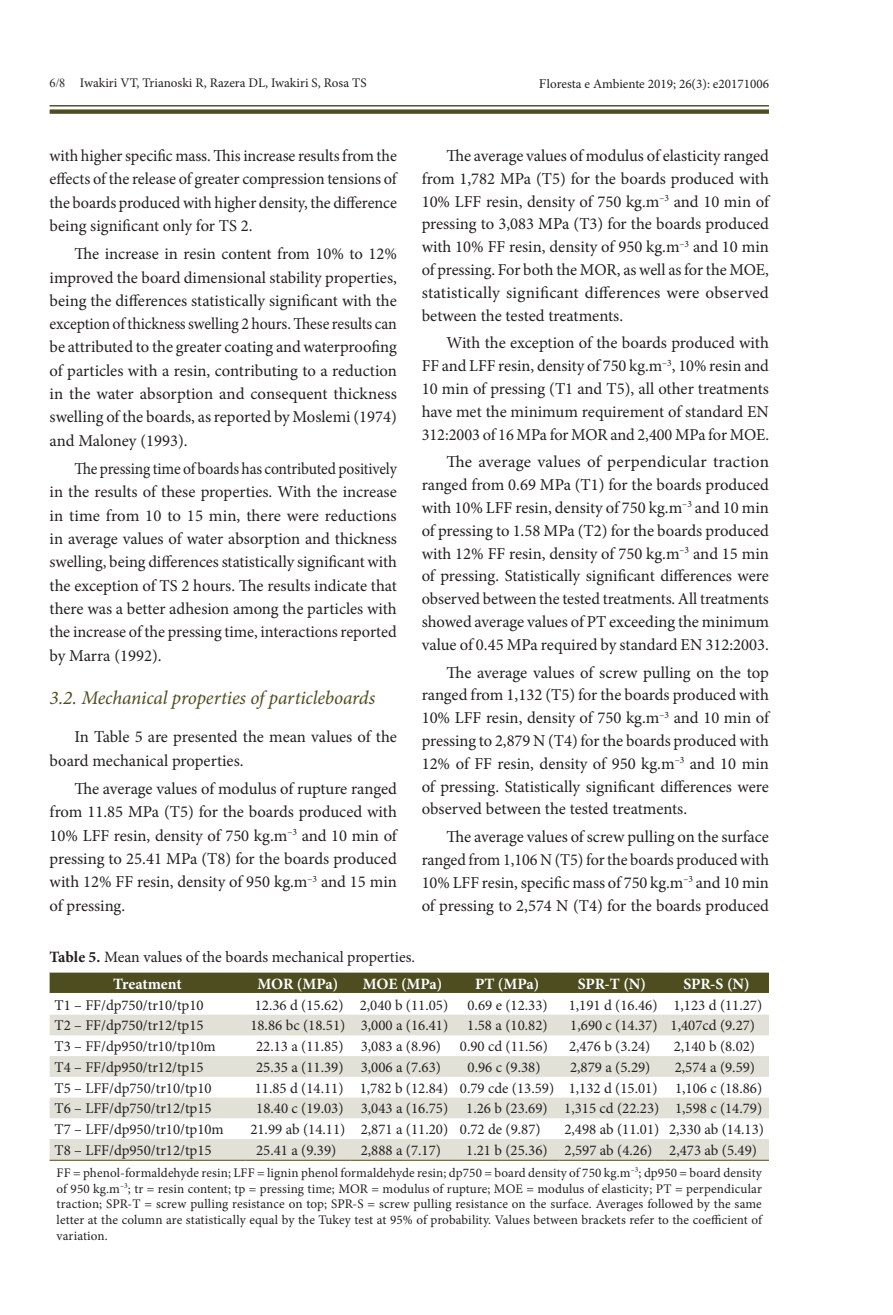
<style>
.page{position:relative;width:893px;height:1315px;background:#fff}
.page>*{position:absolute;margin:0;border:0;box-sizing:border-box;transform-origin:0 0}
.Heading2{font:italic 19.25px "Minion Pro";letter-spacing:-.01em;color:#4d4d1f}
.Paragraph{font:16.62px/22.8px "Minion Pro";color:#231f20;text-align:justify}
.Paragraph-2{font:16.62px/23.3px "Minion Pro";color:#231f20;text-align:justify;scale:.94 1}
.TableTitle{font:15.75px "Minion Pro";color:#231f20}
.TableHead{font:700 15.75px "Minion Pro";letter-spacing:-.005em;color:#fff}
.TableBody{font:14.88px "Minion Pro";color:#231f20}
.TableFootnote{font:13.12px/15.8px "Minion Pro";color:#231f20;text-align:justify}
.s1{font-family:"Times New Roman";font-size:12.25px}
.s2{font-family:"Times New Roman"}
.s3{font-weight:700}
</style>
<div class="page">
<div style="left:50px;top:109px;width:719px;height:5px;background:#4d4d1f"></div>
<hr style="left:50px;top:105px;width:719px;height:1px;background:#4d4d1f">
<div style="left:50px;top:972px;width:719px;height:21px;background:#4d4d1f"></div>
<svg style="left:50px;top:1014px;width:719px;height:145px;fill:#e2e1d8"></svg>
<hr style="left:50px;top:1159px;width:196px;height:1px;background:#4d4d1f">
<hr style="left:246px;top:1159px;width:104px;height:1px;background:#4d4d1f">
<hr style="left:350px;top:1159px;width:105px;height:1px;background:#4d4d1f">
<hr style="left:455px;top:1159px;width:105px;height:1px;background:#4d4d1f">
<hr style="left:560px;top:1159px;width:104px;height:1px;background:#4d4d1f">
<hr style="left:664px;top:1159px;width:105px;height:1px;background:#4d4d1f">
<p class="TableFootnote" style="left:50px;top:75px;width:319px"><span class="s1">6/8</span> Iwakiri VT, Trianoski R, Razera DL, Iwakiri S, Rosa TS</p>
<p class="TableFootnote" style="left:539px;top:76px;width:231px"><span class="s2">Fl</span>oresta e Ambiente 2019; 26(3): e20171006</p>
<p class="Paragraph" style="left:50px;top:144px;width:349px;line-height:23.3px">with higher specific mass. This increase results from the effects of the release of greater compression tensions of the boards produced with higher density, the difference being significant only for TS 2.</p>
<p class="Paragraph" style="left:50px;top:242px;width:349px;line-height:23.3px;text-indent:25px">The increase in resin content from 10% to 12% improved the board dimensional stability properties, being the differences statistically significant with the exception of thickness swelling 2 hours. These results can be attributed to the greater coating and waterproofing of particles with a resin, contributing to a reduction in the water absorption and consequent thickness swelling of the boards, as reported by Moslemi (1974) and Maloney (1993).</p>
<p class="Paragraph-2" style="left:50px;top:457px;width:371px;text-indent:25px">The pressing time of boards has contributed positively in the results of these properties. With the increase in time from 10 to 15 min, there were reductions in average values of water absorption and thickness swelling, being differences statistically significant with the exception of TS 2 hours. The results indicate that there was a better adhesion among the particles with the increase of the pressing time, interactions reported by Marra (1992).</p>
<p class="Heading2" style="left:50px;top:685px;width:327px">3.2. Mechanical properties of particleboards</p>
<p class="Paragraph" style="left:50px;top:725px;width:349px;line-height:23.3px;text-indent:25px">In Table 5 are presented the mean values of the board mechanical properties.</p>
<p class="Paragraph" style="left:50px;top:777px;width:349px;line-height:23.3px;text-indent:25px">The average values of modulus of rupture ranged from 11.85 MPa (T5) for the boards produced with 10% LFF resin, density of 750 kg.m<sup>–3</sup> and 10 min of pressing to 25.41 MPa (T8) for the boards produced with 12% FF resin, density of 950 kg.m<sup>–3</sup> and 15 min of pressing.</p>
<p class="Paragraph" style="left:422px;top:144px;width:349px;text-indent:25px">The average values of modulus of elasticity ranged from 1,782 MPa (T5) for the boards produced with 10% LFF resin, density of 750 kg.m<sup>–3</sup> and 10 min of pressing to 3,083 MPa (T3) for the boards produced with 10% FF resin, density of 950 kg.m<sup>–3</sup> and 10 min of pressing. For both the MOR, as well as for the MOE, statistically significant differences were observed between the tested treatments.</p>
<p class="Paragraph" style="left:422px;top:332px;width:349px;text-indent:25px">With the exception of the boards produced with FF and LFF resin, density of 750 kg.m<sup>–3</sup>, 10% resin and 10 min of pressing (T1 and T5), all other treatments have met the minimum requirement of standard EN 312:2003 of 16 MPa for MOR and 2,400 MPa for MOE.</p>
<p class="Paragraph" style="left:422px;top:451px;width:349px;text-indent:25px">The average values of perpendicular traction ranged from 0.69 MPa (T1) for the boards produced with 10% LFF resin, density of 750 kg.m<sup>–3</sup> and 10 min of pressing to 1.58 MPa (T2) for the boards produced with 12% FF resin, density of 750 kg.m<sup>–3</sup> and 15 min of pressing. Statistically significant differences were observed between the tested treatments. All treatments showed average values of PT exceeding the minimum value of 0.45 MPa required by standard EN 312:2003.</p>
<p class="Paragraph" style="left:422px;top:661px;width:349px;text-indent:25px">The average values of screw pulling on the top ranged from 1,132 (T5) for the boards produced with 10% LFF resin, density of 750 kg.m<sup>–3</sup> and 10 min of pressing to 2,879 N (T4) for the boards produced with 12% of FF resin, density of 950 kg.m<sup>–3</sup> and 10 min of pressing. Statistically significant differences were observed between the tested treatments.</p>
<p class="Paragraph" style="left:422px;top:825px;width:349px;text-indent:25px">The average values of screw pulling on the surface ranged from 1,106 N (T5) for the boards produced with 10% LFF resin, specific mass of 750 kg.m<sup>–3</sup> and 10 min of pressing to 2,574 N (T4) for the boards produced</p>
<p class="TableTitle" style="left:50px;top:946px;width:367px"><span class="s3">Table 5.</span> Mean values of the boards mechanical properties.</p>
<p class="TableHead" style="left:113px;top:972px;width:70px">Treatment</p>
<p class="TableHead" style="left:257px;top:972px;width:83px">MOR (MPa)</p>
<p class="TableHead" style="left:363px;top:972px;width:81px">MOE (MPa)</p>
<p class="TableHead" style="left:475px;top:972px;width:66px">PT (MPa)</p>
<p class="TableHead" style="left:578px;top:972px;width:70px">SPR-T (N)</p>
<p class="TableHead" style="left:683px;top:972px;width:68px">SPR-S (N)</p>
<p class="TableBody" style="left:55px;top:995px;width:151px">T1 – FF/dp750/tr10/tp10</p>
<p class="TableBody" style="left:255px;top:995px;width:90px">12.36 d (15.62)</p>
<p class="TableBody" style="left:360px;top:995px;width:90px">2,040 b (11.05)</p>
<p class="TableBody" style="left:467px;top:995px;width:82px">0.69 e (12.33)</p>
<p class="TableBody" style="left:569px;top:995px;width:90px">1,191 d (16.46)</p>
<p class="TableBody" style="left:673px;top:995px;width:90px">1,123 d (11.27)</p>
<p class="TableBody" style="left:55px;top:1015px;width:151px">T2 – FF/dp750/tr12/tp15</p>
<p class="TableBody" style="left:250px;top:1015px;width:96px">18.86 bc (18.51)</p>
<p class="TableBody" style="left:361px;top:1015px;width:89px">3,000 a (16.41)</p>
<p class="TableBody" style="left:467px;top:1015px;width:82px">1.58 a (10.82)</p>
<p class="TableBody" style="left:570px;top:1015px;width:89px">1,690 c (14.37)</p>
<p class="TableBody" style="left:670px;top:1015px;width:86px">1,407cd (9.27)</p>
<p class="TableBody" style="left:55px;top:1036px;width:163px">T3 – FF/dp950/tr10/tp10m</p>
<p class="TableBody" style="left:256px;top:1036px;width:89px">22.13 a (11.85)</p>
<p class="TableBody" style="left:361px;top:1036px;width:82px">3,083 a (8.96)</p>
<p class="TableBody" style="left:460px;top:1036px;width:89px">0.90 cd (11.56)</p>
<p class="TableBody" style="left:569px;top:1036px;width:83px">2,476 b (3.24)</p>
<p class="TableBody" style="left:674px;top:1036px;width:83px">2,140 b (8.02)</p>
<p class="TableBody" style="left:55px;top:1057px;width:151px">T4 – FF/dp950/tr12/tp15</p>
<p class="TableBody" style="left:256px;top:1057px;width:89px">25.35 a (11.39)</p>
<p class="TableBody" style="left:361px;top:1057px;width:82px">3,006 a (7.63)</p>
<p class="TableBody" style="left:467px;top:1057px;width:74px">0.96 c (9.38)</p>
<p class="TableBody" style="left:570px;top:1057px;width:82px">2,879 a (5.29)</p>
<p class="TableBody" style="left:675px;top:1057px;width:82px">2,574 a (9.59)</p>
<p class="TableBody" style="left:55px;top:1078px;width:159px">T5 – LFF/dp750/tr10/tp10</p>
<p class="TableBody" style="left:255px;top:1078px;width:90px">11.85 d (14.11)</p>
<p class="TableBody" style="left:360px;top:1078px;width:90px">1,782 b (12.84)</p>
<p class="TableBody" style="left:460px;top:1078px;width:96px">0.79 cde (13.59)</p>
<p class="TableBody" style="left:569px;top:1078px;width:90px">1,132 d (15.01)</p>
<p class="TableBody" style="left:675px;top:1078px;width:89px">1,106 c (18.86)</p>
<p class="TableBody" style="left:55px;top:1098px;width:159px">T6 – LFF/dp750/tr12/tp15</p>
<p class="TableBody" style="left:256px;top:1098px;width:89px">18.40 c (19.03)</p>
<p class="TableBody" style="left:361px;top:1098px;width:89px">3,043 a (16.75)</p>
<p class="TableBody" style="left:466px;top:1098px;width:83px">1.26 b (23.69)</p>
<p class="TableBody" style="left:564px;top:1098px;width:97px">1,315 cd (22.23)</p>
<p class="TableBody" style="left:675px;top:1098px;width:89px">1,598 c (14.79)</p>
<p class="TableBody" style="left:55px;top:1119px;width:171px">T7 – LFF/dp950/tr10/tp10m</p>
<p class="TableBody" style="left:250px;top:1119px;width:96px">21.99 ab (14.11)</p>
<p class="TableBody" style="left:361px;top:1119px;width:89px">2,871 a (11.20)</p>
<p class="TableBody" style="left:460px;top:1119px;width:82px">0.72 de (9.87)</p>
<p class="TableBody" style="left:564px;top:1119px;width:96px">2,498 ab (11.01)</p>
<p class="TableBody" style="left:669px;top:1119px;width:96px">2,330 ab (14.13)</p>
<p class="TableBody" style="left:55px;top:1140px;width:159px">T8 – LFF/dp950/tr12/tp15</p>
<p class="TableBody" style="left:256px;top:1140px;width:82px">25.41 a (9.39)</p>
<p class="TableBody" style="left:361px;top:1140px;width:82px">2,888 a (7.17)</p>
<p class="TableBody" style="left:466px;top:1140px;width:83px">1.21 b (25.36)</p>
<p class="TableBody" style="left:565px;top:1140px;width:89px">2,597 ab (4.26)</p>
<p class="TableBody" style="left:669px;top:1140px;width:89px">2,473 ab (5.49)</p>
<p class="TableFootnote" style="left:57px;top:1164px;width:707px">FF = phenol-formaldehyde resin; LFF = lignin phenol formaldehyde resin; dp750 = board density of 750 kg.m<sup>–3</sup>; dp950 = board density of 950 kg.m<sup>–3</sup>; tr = resin content; tp = pressing time; MOR = modulus of rupture; MOE = modulus of elasticity; PT = perpendicular traction; SPR-T = screw pulling resistance on top; SPR-S = screw pulling resistance on the surface. Averages followed by the same letter at the column are statistically equal by the Tukey test at 95% of probability. Values between brackets refer to the coefficient of variation.</p>
</div>
